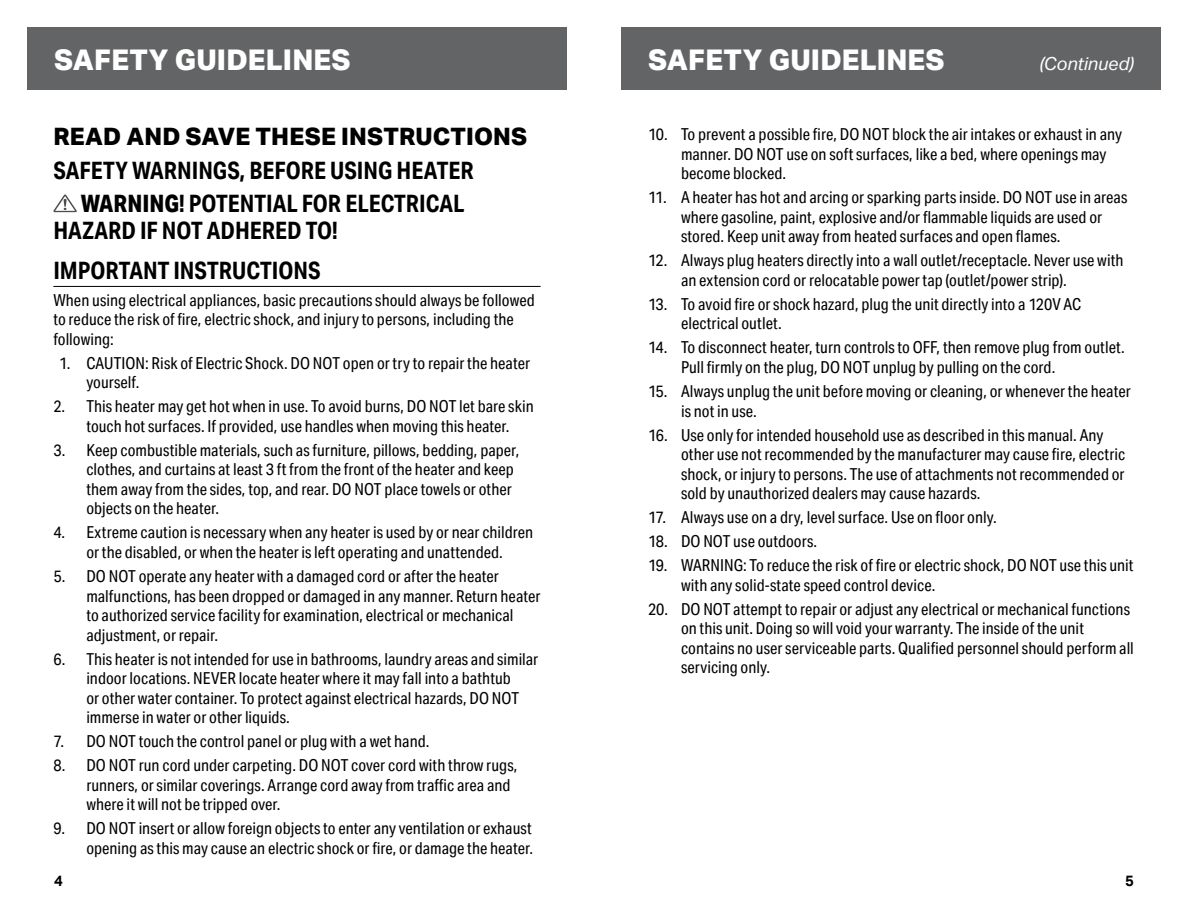
<style>
.page{position:relative;width:1188px;height:918px;background:#fff}
.page>*{position:absolute;margin:0;border:0;box-sizing:border-box;transform-origin:0 0}
.t1{font:800 28.5px "Aktiv Grotesk";letter-spacing:.005em;color:#fff}
.t2{font:700 24px/33.5px "Aktiv Grotesk Cd";color:#000}
.t3{font:800 24px "Aktiv Grotesk";letter-spacing:.005em;color:#000}
.t4{font:italic 18px "Aktiv Grotesk";color:#fff}
.t5{font:16.5px/19.5px "Aktiv Grotesk Cd";color:#000}
.t6{font:700 15px "Aktiv Grotesk";color:#000}
.s1{font-weight:800}
</style>
<div class="page">
<div style="left:621px;top:27px;width:540px;height:63px;background:#636466"></div>
<div style="left:27px;top:27px;width:540px;height:63px;background:#636466"></div>
<hr style="left:53px;top:286px;width:488px;height:1px;background:#000">
<svg style="left:53px;top:195px;width:24px;height:17px"></svg>
<h1 class="t1" style="left:54px;top:43px;width:298px">SAFETY GUIDELINES</h1>
<h2 class="t3" style="left:53px;top:123px;width:475px">READ AND SAVE THESE INSTRUCTIONS</h2>
<h2 class="t2" style="left:81px;top:153px;width:395px;text-indent:-27px">SAFETY WARNINGS, BEFORE USING HEATER<br><span class="s1">WARNING</span>! POTENTIAL FOR ELECTRICAL</h2>
<h2 class="t2" style="left:53px;top:210px;width:286px;line-height:40.2px">HAZARD IF NOT ADHERED TO!<br>IMPORTANT INSTRUCTIONS</h2>
<p class="t5" style="left:53px;top:290px;width:483px">When using electrical appliances, basic precautions should always be followed to reduce the risk of fire, electric shock, and injury to persons, including the following:</p>
<p class="t5" style="left:86px;top:353px;width:445px;text-indent:-27px">1. CAUTION: Risk of Electric Shock. DO NOT open or try to repair the heater yourself.</p>
<p class="t5" style="left:53px;top:397px;width:482px;text-align:center">2. This heater may get hot when in use. To avoid burns, DO NOT let bare skin touch hot surfaces. If provided, use handles when moving this heater.</p>
<p class="t5" style="left:86px;top:440px;width:435px;text-indent:-33px">3. Keep combustible materials, such as furniture, pillows, bedding, paper, clothes, and curtains at least 3 ft from the front of the heater and keep them away from the sides, top, and rear. DO NOT place towels or other objects on the heater.</p>
<p class="t5" style="left:53px;top:523px;width:481px;text-align:center">4. Extreme caution is necessary when any heater is used by or near children or the disabled, or when the heater is left operating and unattended.</p>
<p class="t5" style="left:86px;top:566px;width:456px;text-indent:-33px">5. DO NOT operate any heater with a damaged cord or after the heater malfunctions, has been dropped or damaged in any manner. Return heater to authorized service facility for examination, electrical or mechanical adjustment, or repair.</p>
<p class="t5" style="left:86px;top:649px;width:453px;text-indent:-33px">6. This heater is not intended for use in bathrooms, laundry areas and similar indoor locations. NEVER locate heater where it may fall into a bathtub<br>or other water container. To protect against electrical hazards, DO NOT immerse in water or other liquids.</p>
<p class="t5" style="left:53px;top:731px;width:378px">7. DO NOT touch the control panel or plug with a wet hand.</p>
<p class="t5" style="left:86px;top:756px;width:433px;text-indent:-33px">8. DO NOT run cord under carpeting. DO NOT cover cord with throw rugs, runners, or similar coverings. Arrange cord away from traffic area and where it will not be tripped over.</p>
<p class="t5" style="left:53px;top:819px;width:481px;text-align:right">9. DO NOT insert or allow foreign objects to enter any ventilation or exhaust opening as this may cause an electric shock or fire, or damage the heater.</p>
<h1 class="t1" style="left:648px;top:43px;width:298px">SAFETY GUIDELINES</h1>
<p class="t4" style="left:1039px;top:53px;width:96px">(Continued)</p>
<p class="t5" style="left:681px;top:124px;width:443px;text-indent:-33px">10. To prevent a possible fire, DO NOT block the air intakes or exhaust in any manner. DO NOT use on soft surfaces, like a bed, where openings may become blocked.</p>
<p class="t5" style="left:681px;top:187px;width:448px;text-indent:-33px">11. A heater has hot and arcing or sparking parts inside. DO NOT use in areas where gasoline, paint, explosive and/or flammable liquids are used or stored. Keep unit away from heated surfaces and open flames.</p>
<p class="t5" style="left:681px;top:250px;width:444px;text-indent:-33px">12. Always plug heaters directly into a wall outlet/receptacle. Never use with an extension cord or relocatable power tap (outlet/power strip).</p>
<p class="t5" style="left:681px;top:294px;width:402px;text-indent:-33px">13. To avoid fire or shock hazard, plug the unit directly into a 120V AC electrical outlet.</p>
<p class="t5" style="left:681px;top:338px;width:445px;text-indent:-33px">14. To disconnect heater, turn controls to OFF, then remove plug from outlet.<br>Pull firmly on the plug, DO NOT unplug by pulling on the cord.</p>
<p class="t5" style="left:681px;top:381px;width:451px;text-indent:-33px">15. Always unplug the unit before moving or cleaning, or whenever the heater is not in use.</p>
<p class="t5" style="left:681px;top:425px;width:446px;text-indent:-33px">16. Use only for intended household use as described in this manual. Any other use not recommended by the manufacturer may cause fire, electric shock, or injury to persons. The use of attachments not recommended or sold by unauthorized dealers may cause hazards.</p>
<p class="t5" style="left:648px;top:507px;width:350px">17. Always use on a dry, level surface. Use on floor only.</p>
<p class="t5" style="left:648px;top:532px;width:171px">18. DO NOT use outdoors.</p>
<p class="t5" style="left:681px;top:556px;width:454px;text-indent:-33px">19. WARNING: To reduce the risk of fire or electric shock, DO NOT use this unit with any solid-state speed control device.</p>
<p class="t5" style="left:681px;top:599px;width:454px;text-indent:-33px">20. DO NOT attempt to repair or adjust any electrical or mechanical functions on this unit. Doing so will void your warranty. The inside of the unit contains no user serviceable parts. Qualified personnel should perform all servicing only.</p>
<p class="t6" style="left:54px;top:872px;width:10px">4</p>
<p class="t6" style="left:1125px;top:872px;width:10px">5</p>
</div>
